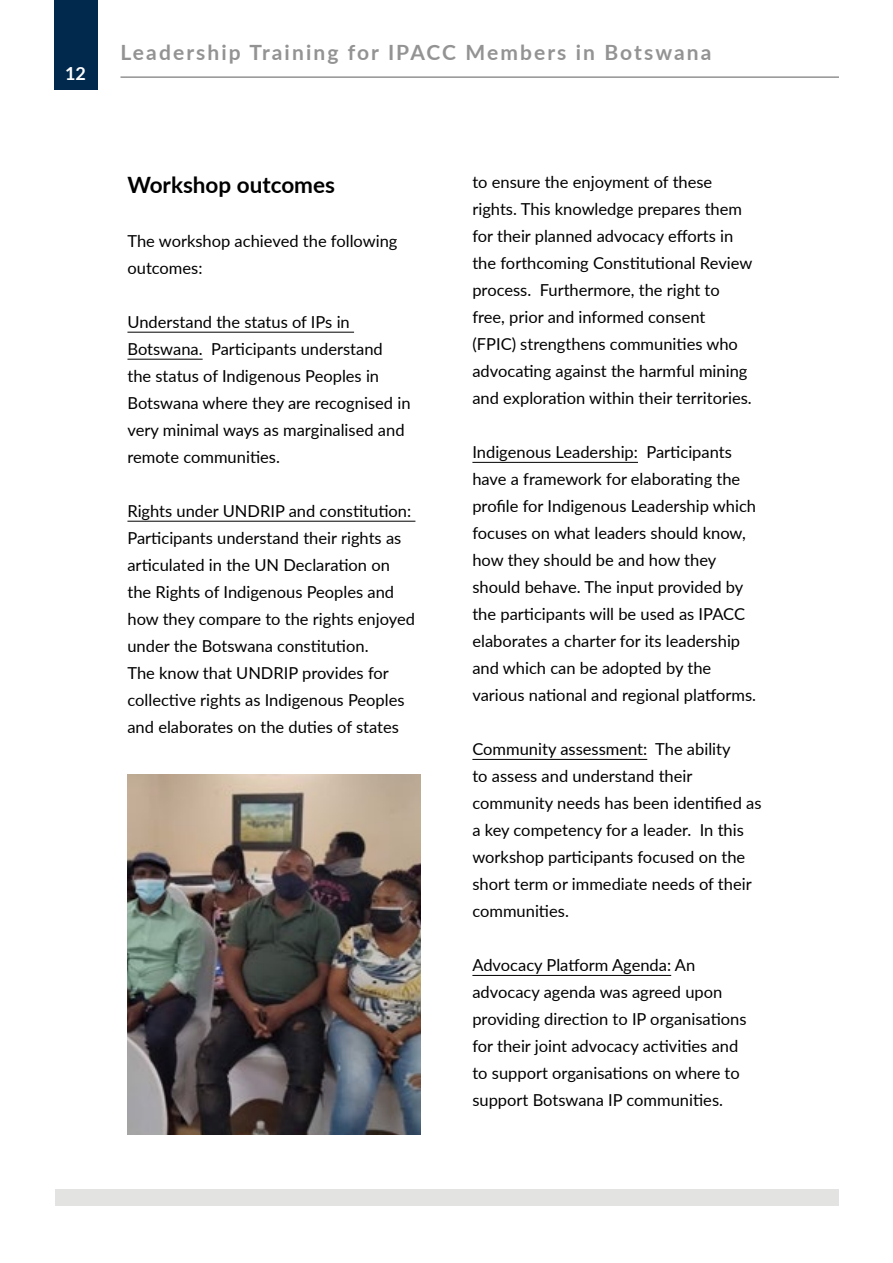
<style>
.page{position:relative;width:893px;height:1263px;background:#fff}
.page>*{position:absolute;margin:0;border:0;box-sizing:border-box;transform-origin:0 0}
.t1{font:700 22.5px "Lato";color:#000}
.t2{font:700 21px "Lato";letter-spacing:.1em;color:#939394}
.t3{font:700 18px "Lato";color:#fff}
.t4{font:16.5px/27px "Lato";color:#000}
</style>
<div class="page">
<div style="left:54px;top:0;width:43px;height:89px;background:#00294d"></div>
<div style="left:55px;top:1189px;width:783px;height:16px;background:#e3e3e2"></div>
<hr style="left:120px;top:76px;width:719px;height:2px;background:#939394">
<hr style="left:127px;top:332px;width:227px;height:1px;background:#000">
<hr style="left:127px;top:359px;width:76px;height:1px;background:#000">
<hr style="left:127px;top:521px;width:288px;height:1px;background:#000">
<hr style="left:472px;top:462px;width:166px;height:1px;background:#000">
<hr style="left:472px;top:759px;width:175px;height:1px;background:#000">
<hr style="left:472px;top:975px;width:199px;height:1px;background:#000">
<img style="left:127px;top:774px;width:294px;height:360px">
<p class="t3" style="left:65px;top:61px;width:22px">12</p>
<p class="t2" style="left:120px;top:37px;width:592px">Leadership Training for IPACC Members in Botswana</p>
<h1 class="t1" style="left:127px;top:169px;width:209px">Workshop outcomes</h1>
<p class="t4" style="left:127px;top:227px;width:272px">The workshop achieved the following outcomes:</p>
<p class="t4" style="left:127px;top:308px;width:285px">Understand the status of IPs in Botswana. Participants understand the status of Indigenous Peoples in Botswana where they are recognised in very minimal ways as marginalised and remote communities.</p>
<p class="t4" style="left:127px;top:497px;width:289px">Rights under UNDRIP and constitution:<br>Participants understand their rights as articulated in the UN Declaration on the Rights of Indigenous Peoples and how they compare to the rights enjoyed under the Botswana constitution.<br>The know that UNDRIP provides for collective rights as Indigenous Peoples and elaborates on the duties of states</p>
<p class="t4" style="left:472px;top:168px;width:281px">to ensure the enjoyment of these rights. This knowledge prepares them for their planned advocacy efforts in the forthcoming Constitutional Review process. Furthermore, the right to free, prior and informed consent (FPIC) strengthens communities who advocating against the harmful mining and exploration within their territories.</p>
<p class="t4" style="left:472px;top:438px;width:285px">Indigenous Leadership: Participants have a framework for elaborating the profile for Indigenous Leadership which focuses on what leaders should know, how they should be and how they should behave. The input provided by the participants will be used as IPACC elaborates a charter for its leadership and which can be adopted by the various national and regional platforms.</p>
<p class="t4" style="left:472px;top:735px;width:291px">Community assessment: The ability<br>to assess and understand their community needs has been identified as a key competency for a leader. In this workshop participants focused on the short term or immediate needs of their communities.</p>
<p class="t4" style="left:472px;top:951px;width:276px">Advocacy Platform Agenda: An advocacy agenda was agreed upon providing direction to IP organisations for their joint advocacy activities and to support organisations on where to support Botswana IP communities.</p>
</div>
